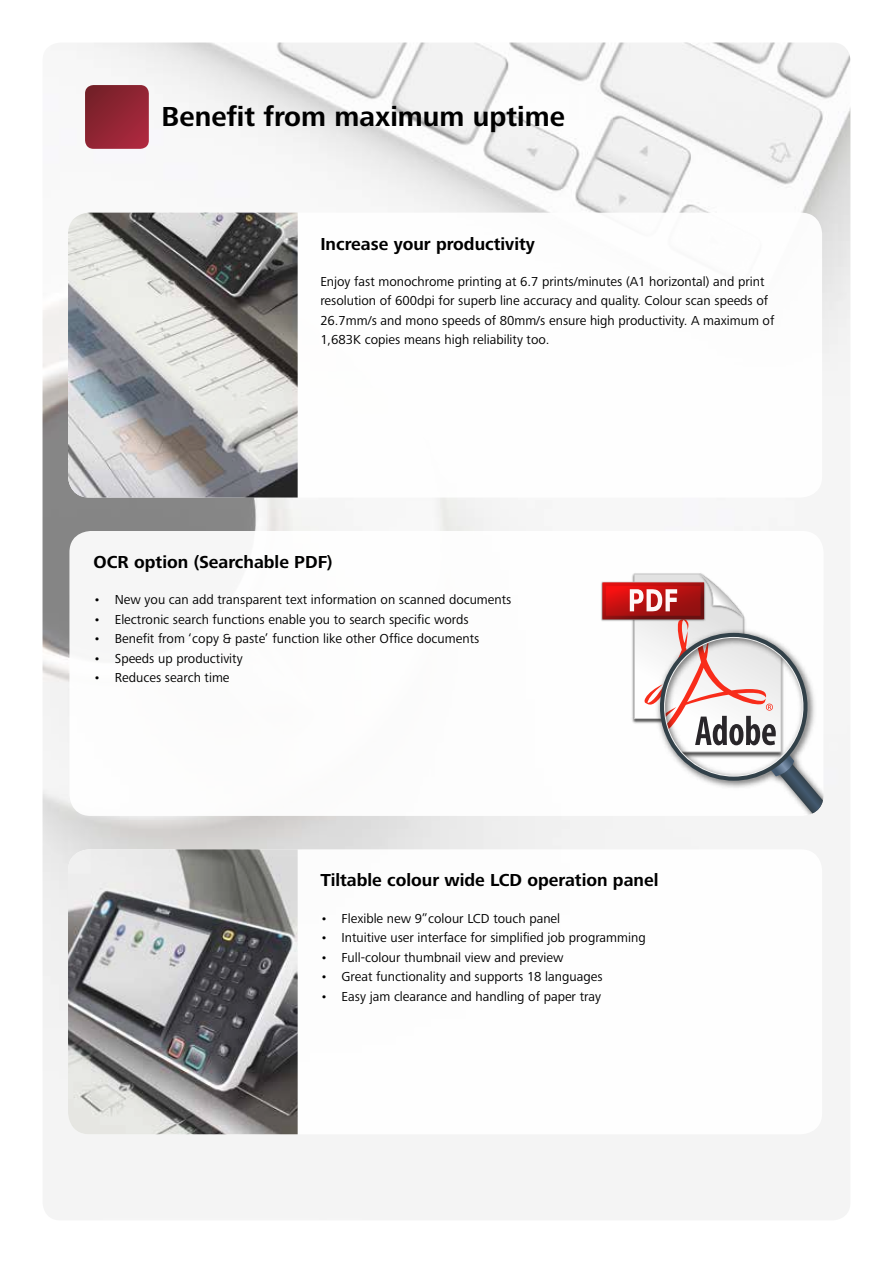
<style>
.page{position:relative;width:893px;height:1263px;background:#fff}
.page>*{position:absolute;margin:0;border:0;box-sizing:border-box;transform-origin:0 0}
.t1{font:700 28.5px "Frutiger Next LTW1 G";color:#000}
.t2{font:700 18px "Frutiger Next LTW1 G";color:#000}
.t3{font:13.5px/19.5px "Frutiger Next LTW1 G";color:#000}
</style>
<div class="page">
<img style="left:43px;top:43px;width:807px;height:1177px">
<div style="left:68px;top:213px;width:754px;height:284px;background:#fff;border-radius:21px"></div>
<img style="left:68px;top:213px;width:230px;height:284px">
<div style="left:69px;top:531px;width:754px;height:285px;background:#fff;border-radius:21px"></div>
<svg style="left:602px;top:573px;width:221px;height:240px"></svg>
<div style="left:68px;top:849px;width:754px;height:285px;background:#fff;border-radius:21px"></div>
<img style="left:68px;top:849px;width:230px;height:285px">
<svg style="left:85px;top:85px;width:64px;height:64px"></svg>
<h1 class="t1" style="left:162px;top:101px;width:405px">Benefit from maximum uptime</h1>
<h2 class="t2" style="left:320px;top:233px;width:216px">Increase your productivity</h2>
<p class="t3" style="left:320px;top:272px;width:455px">Enjoy fast monochrome printing at 6.7 prints/minutes (A1 horizontal) and print resolution of 600dpi for superb line accuracy and quality. Colour scan speeds of 26.7mm/s and mono speeds of 80mm/s ensure high productivity. A maximum of 1,683K copies means high reliability too.</p>
<h2 class="t2" style="left:94px;top:552px;width:241px">OCR option (Searchable PDF)</h2>
<p class="t3" style="left:94px;top:590px;width:419px">• New you can add transparent text information on scanned documents</p>
<p class="t3" style="left:94px;top:610px;width:377px">• Electronic search functions enable you to search specific words</p>
<p class="t3" style="left:94px;top:629px;width:387px">• Benefit from ‘copy &amp; paste’ function like other Office documents</p>
<p class="t3" style="left:94px;top:649px;width:151px">• Speeds up productivity</p>
<p class="t3" style="left:94px;top:668px;width:138px">• Reduces search time</p>
<h2 class="t2" style="left:320px;top:870px;width:340px">Tiltable colour wide LCD operation panel</h2>
<p class="t3" style="left:320px;top:909px;width:241px">• Flexible new 9”colour LCD touch panel</p>
<p class="t3" style="left:320px;top:928px;width:327px">• Intuitive user interface for simplified job programming</p>
<p class="t3" style="left:320px;top:948px;width:245px">• Full-colour thumbnail view and preview</p>
<p class="t3" style="left:320px;top:967px;width:284px">• Great functionality and supports 18 languages</p>
<p class="t3" style="left:320px;top:987px;width:282px">• Easy jam clearance and handling of paper tray</p>
</div>
